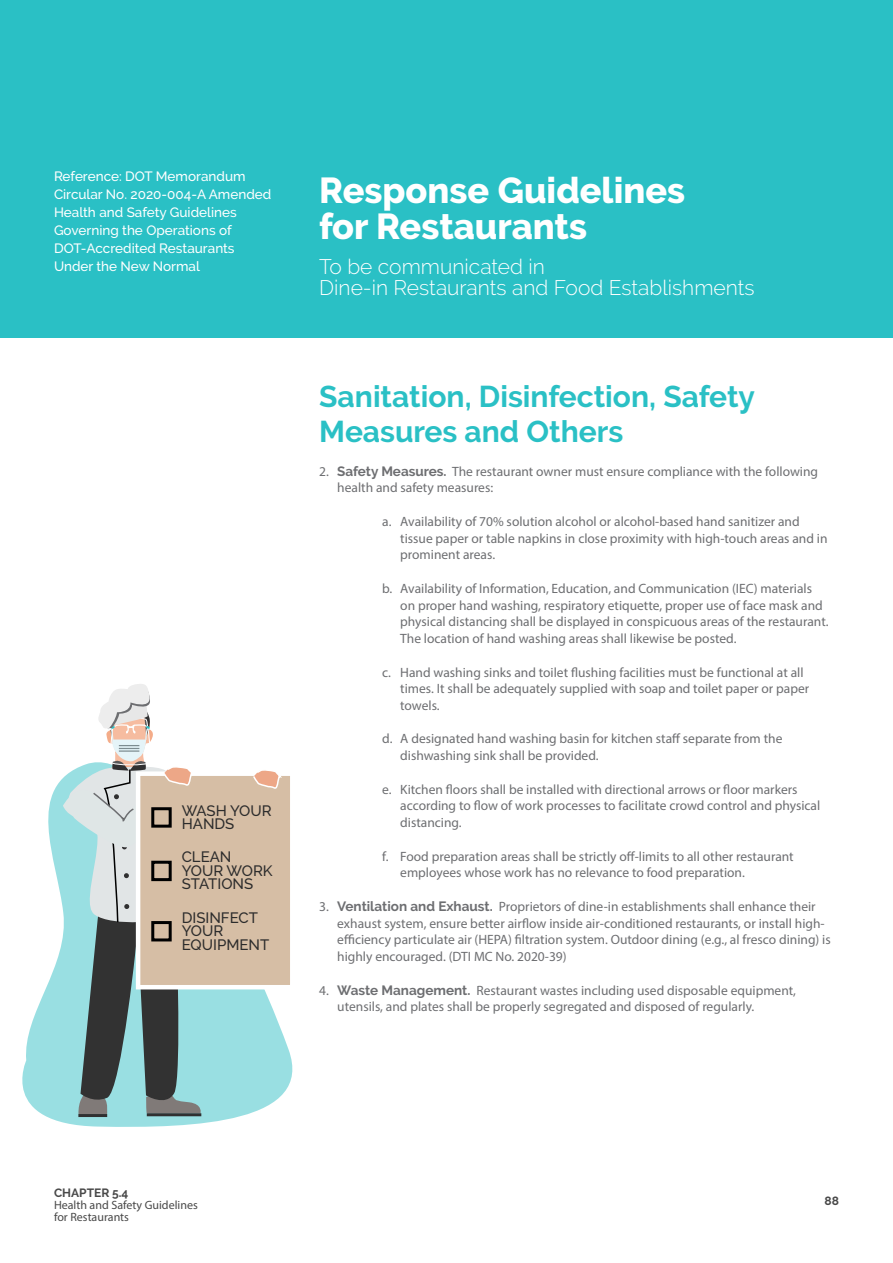
<style>
.page{position:relative;width:893px;height:1263px;background:#fff}
.page>*{position:absolute;margin:0;border:0;box-sizing:border-box;transform-origin:0 0}
.t1{font:800 36px/36px "Raleway";color:#fff}
.t2{font:700 30px/34.8px "Raleway";color:#2ac0c5}
.t3{font:300 21px/21px "Raleway";color:#fff}
.t4{font:500 15px/13.5px "Raleway";color:#2c2c2c}
.t5{font:13.5px/16.8px "Myriad Pro";color:#6d6e71}
.t6{font:500 13.5px/18px "Raleway";color:#fff}
.t7{font:12px/12px "Myriad Pro";color:#494949}
.t8{font:700 12px "Raleway";color:#494949}
.s1{font-family:"Raleway";font-weight:700}
</style>
<div class="page">
<div style="left:0;top:0;width:893px;height:337px;background:#2ac0c5"></div>
<svg style="left:22px;top:781px;width:271px;height:346px"></svg>
<hr style="left:78px;top:1114px;width:29px;height:3px;background:#303031">
<hr style="left:147px;top:1113px;width:54px;height:3px;background:#303031">
<div style="left:136px;top:771px;width:159px;height:218px;background:#d6bea5;border:4px solid #fff"></div>
<svg style="left:60px;top:684px;width:222px;height:430px"></svg>
<p class="t6" style="left:54px;top:168px;width:219px">Reference: DOT Memorandum<br>Circular No. 2020-004-A Amended<br>Health and Safety Guidelines<br>Governing the Operations of<br>DOT-Accredited Restaurants<br>Under the New Normal</p>
<p class="t4" style="left:182px;top:803px;width:91px">WASH YOUR<br>HANDS</p>
<p class="t4" style="left:182px;top:850px;width:93px">CLEAN<br>YOUR WORK<br>STATIONS</p>
<p class="t4" style="left:182px;top:911px;width:89px">DISINFECT<br>YOUR<br>EQUIPMENT</p>
<h1 class="t1" style="left:319px;top:172px;width:367px">Response Guidelines for Restaurants</h1>
<h3 class="t3" style="left:319px;top:256px;width:437px">To be communicated in<br>Dine-in Restaurants and Food Establishments</h3>
<h2 class="t2" style="left:319px;top:379px;width:437px">Sanitation, Disinfection, Safety<br>Measures and Others</h2>
<p class="t5" style="left:337px;top:462px;width:482px;text-indent:-18px">2. <span class="s1">Safety Measures.</span> The restaurant owner must ensure compliance with the following health and safety measures:</p>
<p class="t5" style="left:400px;top:513px;width:429px;text-indent:-18px">a. Availability of 70% solution alcohol or alcohol-based hand sanitizer and tissue paper or table napkins in close proximity with high-touch areas and in prominent areas.</p>
<p class="t5" style="left:400px;top:580px;width:430px;text-indent:-18px">b. Availability of Information, Education, and Communication (IEC) materials on proper hand washing, respiratory etiquette, proper use of face mask and physical distancing shall be displayed in conspicuous areas of the restaurant.<br>The location of hand washing areas shall likewise be posted.</p>
<p class="t5" style="left:400px;top:663px;width:410px;text-indent:-18px">c. Hand washing sinks and toilet flushing facilities must be functional at all times. It shall be adequately supplied with soap and toilet paper or paper towels.</p>
<p class="t5" style="left:400px;top:730px;width:384px;text-indent:-18px">d. A designated hand washing basin for kitchen staff separate from the dishwashing sink shall be provided.</p>
<p class="t5" style="left:400px;top:780px;width:422px;text-indent:-18px">e. Kitchen floors shall be installed with directional arrows or floor markers according to flow of work processes to facilitate crowd control and physical distancing.</p>
<p class="t5" style="left:400px;top:847px;width:395px;text-indent:-18px">f. Food preparation areas shall be strictly off-limits to all other restaurant employees whose work has no relevance to food preparation.</p>
<p class="t5" style="left:337px;top:898px;width:495px;text-indent:-18px">3. <span class="s1">Ventilation and Exhaust.</span> Proprietors of dine-in establishments shall enhance their exhaust system, ensure better airflow inside air-conditioned restaurants, or install high&shy;efficiency particulate air (HEPA) filtration system. Outdoor dining (e.g., al fresco dining) is highly encouraged. (DTI MC No. 2020-39)</p>
<p class="t5" style="left:337px;top:981px;width:460px;text-indent:-18px">4. <span class="s1">Waste Management.</span> Restaurant wastes including used disposable equipment, utensils, and plates shall be properly segregated and disposed of regularly.</p>
<p class="t8" style="left:54px;top:1186px;width:76px">CHAPTER 5.4</p>
<p class="t7" style="left:54px;top:1199px;width:145px">Health and Safety Guidelines for Restaurants</p>
<p class="t8" style="left:824px;top:1194px;width:16px">88</p>
</div>
